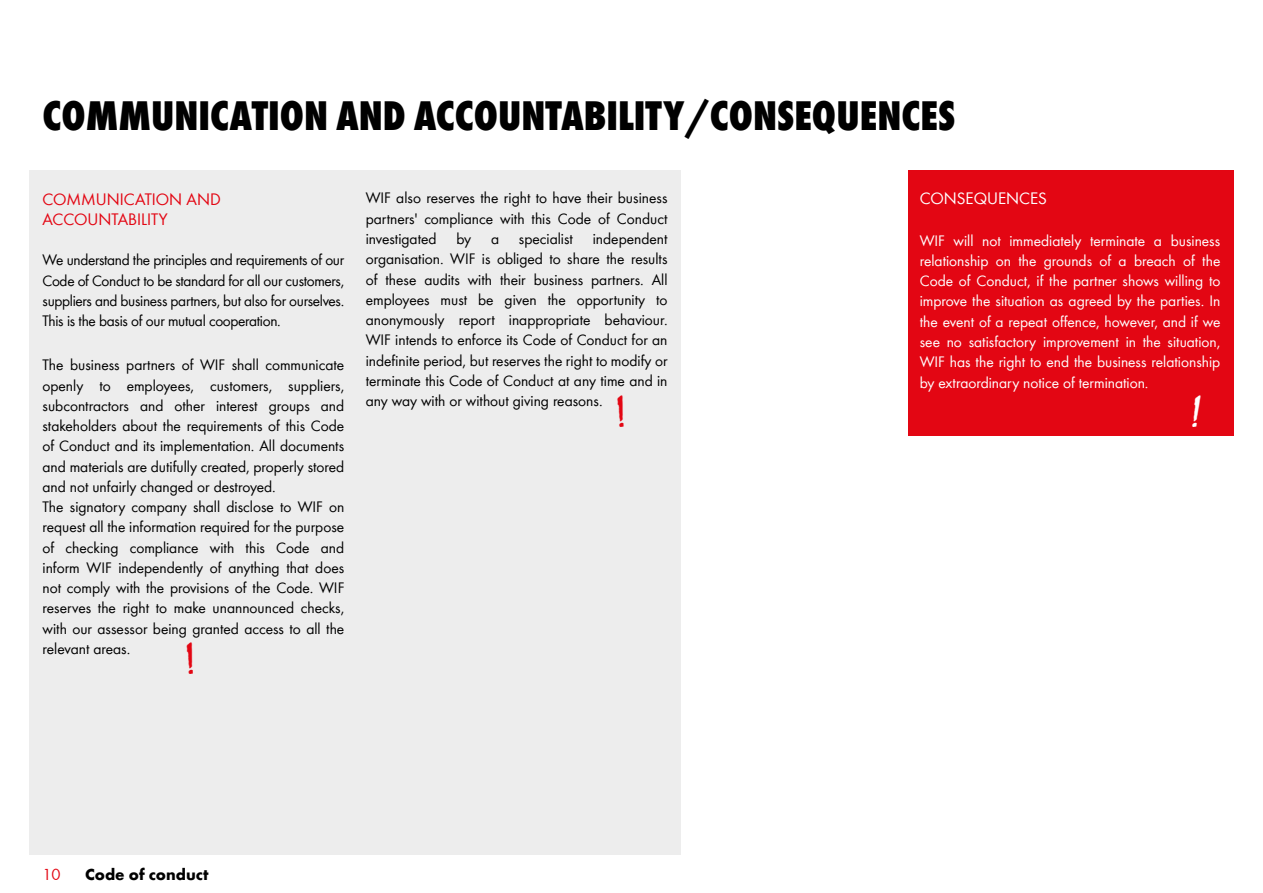
<style>
.page{position:relative;width:1263px;height:893px;background:#fff}
.page>*{position:absolute;margin:0;border:0;box-sizing:border-box;transform-origin:0 0}
.t1{font:italic 45px "Mistral";color:#e30613}
.t2{font:45px "Mistral";color:#fff}
.t3{font:42.75px "Wuerth Extra Bold Cond Caps";color:#000}
.t4{font:17.25px/20.2px "Wuerth";color:#e30613}
.t5{font:17.25px "Wuerth";color:#fff}
.t6{font:700 16.5px "Wuerth";color:#000}
.t7{font:16.5px "Wuerth";color:#e30613}
.t8{font:15.75px/20.2px "Wuerth";color:#000;text-align:justify}
.t9{font:15.75px/20.4px "Wuerth";color:#fff;text-align:justify}
</style>
<div class="page">
<div style="left:355px;top:170px;width:325px;height:685px;background:#ededed"></div>
<div style="left:30px;top:170px;width:325px;height:685px;background:#ededed"></div>
<div style="left:908px;top:170px;width:325px;height:266px;background:#e30613"></div>
<h2 class="t3" style="left:43px;top:85px;width:914px">COMMUNICATION AND ACCOUNTABILITY/CONSEQUENCES</h2>
<p class="t4" style="left:43px;top:188px;width:180px">COMMUNICATION AND<br>ACCOUNTABILITY</p>
<p class="t8" style="left:43px;top:249px;width:303px">We understand the principles and requirements of our Code of Conduct to be standard for all our customers, suppliers and business partners, but also for ourselves.<br>This is the basis of our mutual cooperation.</p>
<p class="t8" style="left:43px;top:354px;width:303px;text-align:left">The business partners of WIF shall communicate openly to employees, customers, suppliers, subcontractors and other interest groups and stakeholders about the requirements of this Code of Conduct and its implementation. All documents and materials are dutifully created, properly stored and not unfairly changed or destroyed.<br>The signatory company shall disclose to WIF on request all the information required for the purpose of checking compliance with this Code and inform WIF independently of anything that does not comply with the provisions of the Code. WIF reserves the right to make unannounced checks, with our assessor being granted access to all the relevant areas.</p>
<h1 class="t1" style="left:186px;top:632px;width:25px">!</h1>
<p class="t8" style="left:366px;top:187px;width:303px">WIF also reserves the right to have their business partners' compliance with this Code of Conduct investigated</p>
<p class="t5" style="left:920px;top:187px;width:129px">CONSEQUENCES</p>
<p class="t9" style="left:920px;top:229px;width:302px">WIF will not immediately terminate a business relationship on the grounds of a breach of the Code of Conduct, if the partner shows willing to improve the situation as agreed by the parties. In the event of a repeat offence, however, and if we see no satisfactory improvement in the situation, WIF has the right to end the business relationship by extraordinary notice of termination.</p>
<p class="t8" style="left:366px;top:228px;width:303px;text-indent:227px">independent organisation. WIF is obliged to share the results of these audits with their business partners. All employees must be given the opportunity to anonymously report inappropriate behaviour.<br>WIF intends to enforce its Code of Conduct for an indefinite period, but reserves the right to modify or terminate this Code of Conduct at any time and in any way with or without giving reasons.</p>
<p class="t8" style="left:456px;top:228px;width:16px">by</p>
<p class="t8" style="left:491px;top:228px;width:10px">a</p>
<p class="t8" style="left:519px;top:228px;width:56px">specialist</p>
<h1 class="t1" style="left:616px;top:386px;width:25px">!</h1>
<h1 class="t2" style="left:1189px;top:386px;width:15px">!</h1>
<p class="t7" style="left:43px;top:863px;width:20px">10</p>
<p class="t6" style="left:85px;top:862px;width:125px">Code of conduct</p>
</div>
